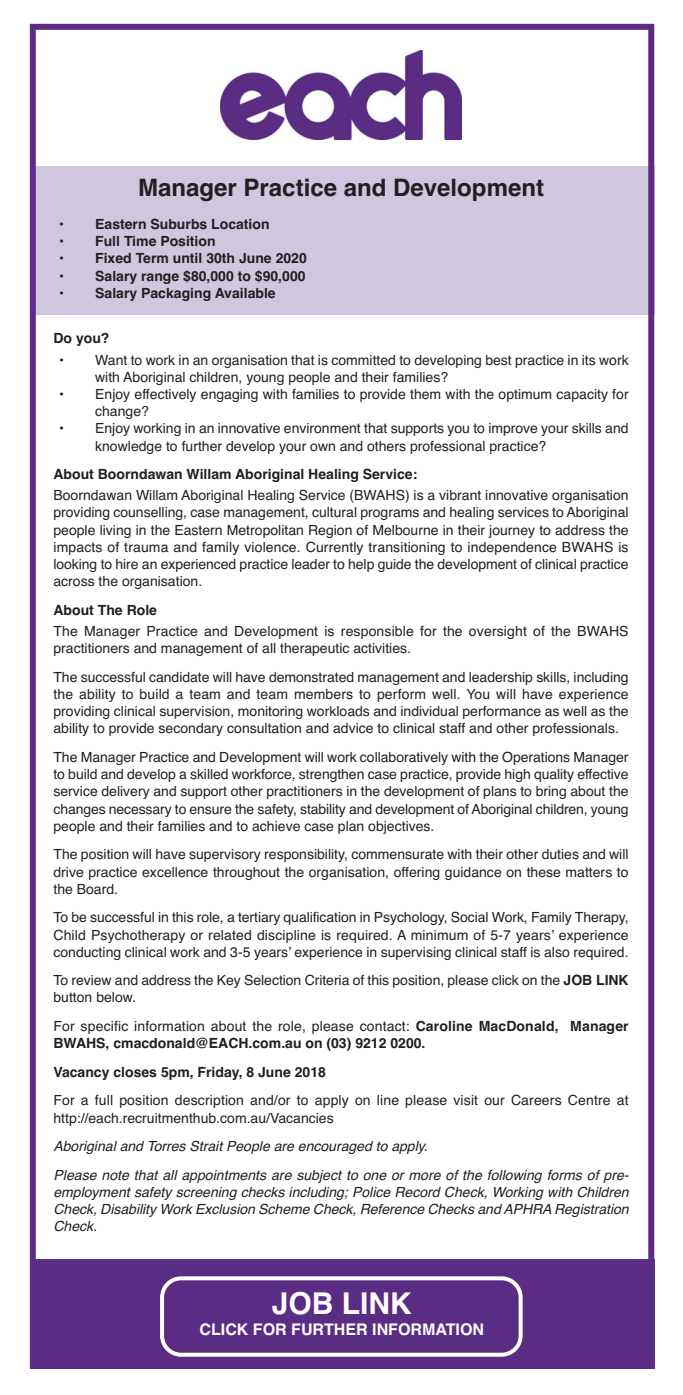
<style>
.page{position:relative;width:683px;height:1395px;background:#fff}
.page>*{position:absolute;margin:0;border:0;box-sizing:border-box;transform-origin:0 0}
.t1{font:700 30px "Helvetica";color:#fff}
.t2{font:700 24px "Helvetica";color:#231f20}
.t3{font:700 16px "Helvetica";color:#fff}
.t4{font:14px/17.2px "Helvetica";color:#231f20}
.t5{font:700 14px/17.2px "Helvetica";color:#231f20}
.t6{font:italic 14px/17.2px "Helvetica";color:#231f20}
.s1{font-weight:700}
.s2{font-weight:400}
</style>
<div class="page">
<div style="left:30px;top:166px;width:623px;height:148px;background:#d0c6dd"></div>
<div style="left:30px;top:24px;width:623px;height:1344px;border:6px solid #5b2c83"></div>
<img style="left:220px;top:50px;width:241px;height:89px">
<div style="left:30px;top:1259px;width:623px;height:109px;background:#5b2c83"></div>
<svg style="left:160px;top:1276px;width:362px;height:80px"></svg>
<h2 class="t2" style="left:138px;top:179px;width:407px">Manager Practice and Development</h2>
<p class="t5" style="left:59px;top:217px;width:212px">• Eastern Suburbs Location</p>
<p class="t5" style="left:59px;top:234px;width:158px">• Full Time Position</p>
<p class="t5" style="left:59px;top:251px;width:249px">• Fixed Term until 30th June 2020</p>
<p class="t5" style="left:59px;top:268px;width:248px">• Salary range $80,000 to $90,000</p>
<p class="t5" style="left:59px;top:285px;width:218px">• Salary Packaging Available</p>
<p class="t5" style="left:53px;top:331px;width:57px">Do you?</p>
<p class="t4" style="left:95px;top:352px;width:534px;text-indent:-36px">• Want to work in an organisation that is committed to developing best practice in its work with Aboriginal children, young people and their families?</p>
<p class="t4" style="left:95px;top:387px;width:534px;text-indent:-36px">• Enjoy effectively engaging with families to provide them with the optimum capacity for change?</p>
<p class="t4" style="left:95px;top:421px;width:534px;text-indent:-36px">• Enjoy working in an innovative environment that supports you to improve your skills and knowledge to further develop your own and others professional practice?</p>
<p class="t5" style="left:53px;top:467px;width:365px">About Boorndawan Willam Aboriginal Healing Service:</p>
<p class="t4" style="left:53px;top:488px;width:576px;text-align:justify">Boorndawan Willam Aboriginal Healing Service (BWAHS) is a vibrant innovative organisation providing counselling, case management, cultural programs and healing services to Aboriginal people living in the Eastern Metropolitan Region of Melbourne in their journey to address the impacts of trauma and family violence. Currently transitioning to independence BWAHS is looking to hire an experienced practice leader to help guide the development of clinical practice across the organisation.</p>
<p class="t5" style="left:53px;top:603px;width:105px">About The Role</p>
<p class="t4" style="left:53px;top:624px;width:576px">The Manager Practice and Development is responsible for the oversight of the BWAHS practitioners and management of all therapeutic activities.</p>
<p class="t4" style="left:53px;top:669px;width:576px;text-align:justify">The successful candidate will have demonstrated management and leadership skills, including the ability to build a team and team members to perform well. You will have experience providing clinical supervision, monitoring workloads and individual performance as well as the ability to provide secondary consultation and advice to clinical staff and other professionals.</p>
<p class="t4" style="left:53px;top:750px;width:576px;text-align:justify">The Manager Practice and Development will work collaboratively with the Operations Manager to build and develop a skilled workforce, strengthen case practice, provide high quality effective service delivery and support other practitioners in the development of plans to bring about the changes necessary to ensure the safety, stability and development of Aboriginal children, young people and their families and to achieve case plan objectives.</p>
<p class="t4" style="left:53px;top:847px;width:576px;text-align:justify">The position will have supervisory responsibility, commensurate with their other duties and will drive practice excellence throughout the organisation, offering guidance on these matters to the Board.</p>
<p class="t4" style="left:53px;top:910px;width:576px;text-align:justify">To be successful in this role, a tertiary qualification in Psychology, Social Work, Family Therapy, Child Psychotherapy or related discipline is required. A minimum of 5-7 years’ experience conducting clinical work and 3-5 years’ experience in supervising clinical staff is also required.</p>
<p class="t4" style="left:53px;top:973px;width:576px">To review and address the Key Selection Criteria of this position, please click on the <span class="s1">JOB LINK </span>button below.</p>
<p class="t5" style="left:53px;top:1019px;width:576px"><span class="s2">For specific information about the role, please contact:</span> Caroline MacDonald, Manager<br>BWAHS, cmacdonald@EACH.com.au on (03) 9212 0200.</p>
<p class="t5" style="left:53px;top:1064px;width:274px">Vacancy closes 5pm, Friday, 8 June 2018</p>
<p class="t4" style="left:53px;top:1093px;width:576px">For a full position description and/or to apply on line please visit our Careers Centre at http://each.recruitmenthub.com.au/Vacancies</p>
<p class="t6" style="left:53px;top:1133px;width:576px;line-height:28.6px">Aboriginal and Torres Strait People are encouraged to apply.<br>Please note that all appointments are subject to one or more of the following forms of pre-</p>
<p class="t6" style="left:53px;top:1184px;width:576px;text-align:justify">employment safety screening checks including; Police Record Check, Working with Children Check, Disability Work Exclusion Scheme Check, Reference Checks and APHRA Registration Check.</p>
<h1 class="t1" style="left:271px;top:1292px;width:142px">JOB LINK</h1>
<p class="t3" style="left:199px;top:1323px;width:286px">CLICK FOR FURTHER INFORMATION</p>
</div>
